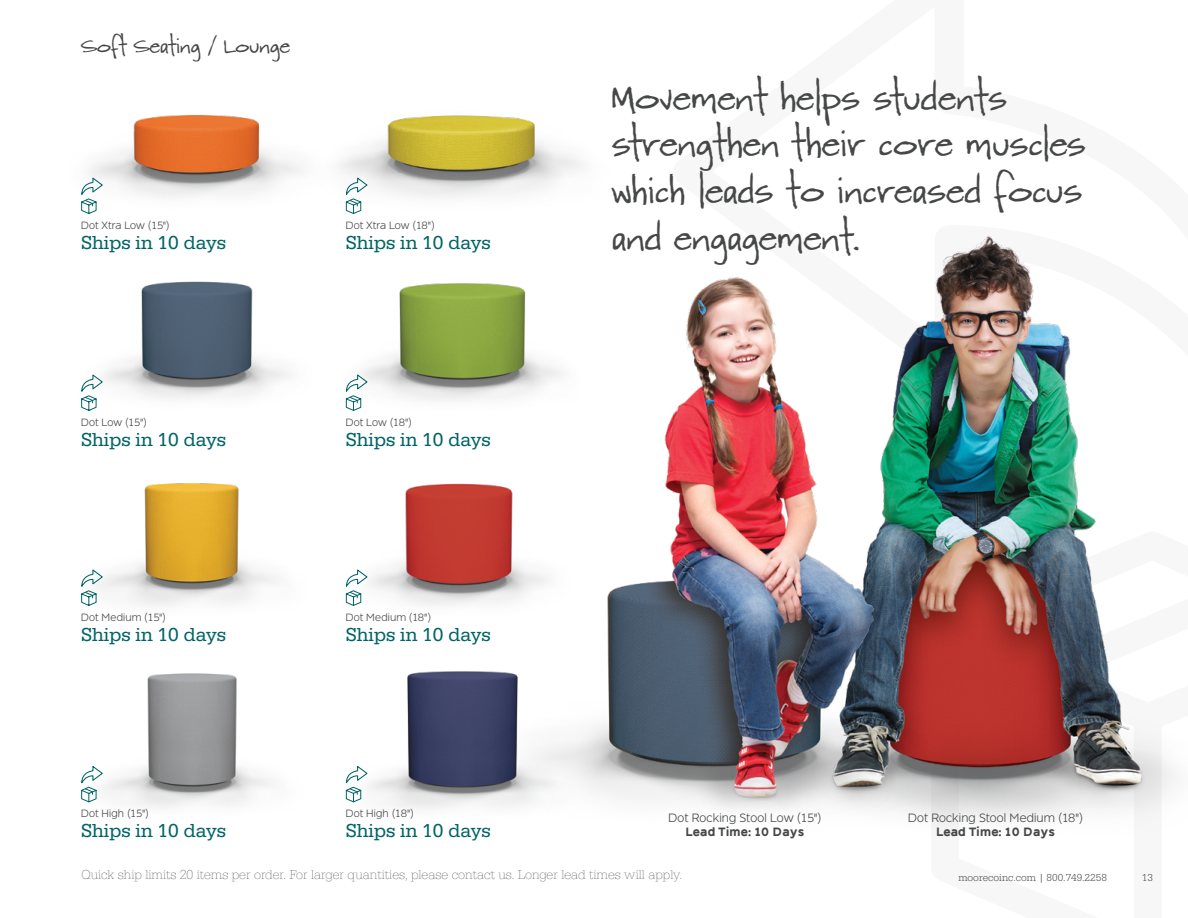
<style>
.page{position:relative;width:1188px;height:918px;background:#fff}
.page>*{position:absolute;margin:0;border:0;box-sizing:border-box;transform-origin:0 0}
.t1{font:39px/46.8px "Wordy Diva";color:#464747}
.t2{font:22.5px "Wordy Diva";color:#464747}
.t3{font:19.5px "Serifa";color:#006466}
.t4{font:13.5px "Serifa Thi";color:#464747}
.t5{font:200 12px "Dylan";letter-spacing:.015em;color:#464747}
.t6{font:800 12px "Dylan";letter-spacing:.01em;color:#464747}
.t7{font:200 10.5px "Dylan";letter-spacing:.01em;color:#464747}
.t8{font:300 10.5px "Serifa";color:#464747}
</style>
<div class="page">
<img style="left:90px;top:115px;width:214px;height:82px">
<img style="left:104px;top:483px;width:174px;height:123px">
<img style="left:369px;top:483px;width:115px;height:123px">
<img style="left:339px;top:115px;width:244px;height:82px">
<img style="left:104px;top:281px;width:186px;height:118px">
<img style="left:104px;top:673px;width:170px;height:135px">
<img style="left:369px;top:671px;width:115px;height:139px">
<img style="left:362px;top:283px;width:122px;height:118px">
<img style="left:935px;top:235px;width:241px;height:597px">
<img style="left:484px;top:277px;width:451px;height:553px">
<svg style="left:81px;top:766px;width:23px;height:37px"></svg>
<svg style="left:81px;top:569px;width:23px;height:37px"></svg>
<svg style="left:81px;top:374px;width:22px;height:37px"></svg>
<svg style="left:81px;top:176px;width:23px;height:38px"></svg>
<svg style="left:345px;top:766px;width:24px;height:37px"></svg>
<svg style="left:345px;top:569px;width:23px;height:37px"></svg>
<svg style="left:345px;top:373px;width:24px;height:38px"></svg>
<svg style="left:345px;top:176px;width:24px;height:38px"></svg>
<h2 class="t2" style="left:81px;top:32px;width:211px">Soft Seating / Lounge</h2>
<p class="t7" style="left:81px;top:219px;width:90px">Dot Xtra Low (15")</p>
<h3 class="t3" style="left:81px;top:232px;width:146px">Ships in 10 days</h3>
<p class="t7" style="left:346px;top:219px;width:91px">Dot Xtra Low (18")</p>
<h3 class="t3" style="left:346px;top:232px;width:146px">Ships in 10 days</h3>
<h1 class="t1" style="left:612px;top:77px;width:475px">Movement helps students strengthen their core muscles which leads to increased focus and engagement.</h1>
<p class="t7" style="left:81px;top:416px;width:67px">Dot Low (15")</p>
<h3 class="t3" style="left:81px;top:429px;width:146px">Ships in 10 days</h3>
<p class="t7" style="left:346px;top:416px;width:68px">Dot Low (18")</p>
<h3 class="t3" style="left:346px;top:429px;width:146px">Ships in 10 days</h3>
<p class="t7" style="left:81px;top:611px;width:87px">Dot Medium (15")</p>
<h3 class="t3" style="left:81px;top:624px;width:146px">Ships in 10 days</h3>
<p class="t7" style="left:346px;top:611px;width:87px">Dot Medium (18")</p>
<h3 class="t3" style="left:346px;top:624px;width:146px">Ships in 10 days</h3>
<p class="t7" style="left:81px;top:807px;width:69px">Dot High (15")</p>
<h3 class="t3" style="left:81px;top:820px;width:146px">Ships in 10 days</h3>
<p class="t7" style="left:346px;top:807px;width:70px">Dot High (18")</p>
<h3 class="t3" style="left:346px;top:820px;width:146px">Ships in 10 days</h3>
<p class="t5" style="left:669px;top:810px;width:155px">Dot Rocking Stool Low (15")</p>
<p class="t6" style="left:686px;top:823px;width:120px">Lead Time: 10 Days</p>
<p class="t5" style="left:908px;top:810px;width:177px">Dot Rocking Stool Medium (18")</p>
<p class="t6" style="left:937px;top:823px;width:120px">Lead Time: 10 Days</p>
<p class="t4" style="left:81px;top:867px;width:602px">Quick ship limits 20 items per order. For larger quantities, please contact us. Longer lead times will apply.</p>
<p class="t8" style="left:958px;top:872px;width:150px">moorecoinc.com | 800.749.2258</p>
<p class="t8" style="left:1142px;top:872px;width:13px">13</p>
</div>
